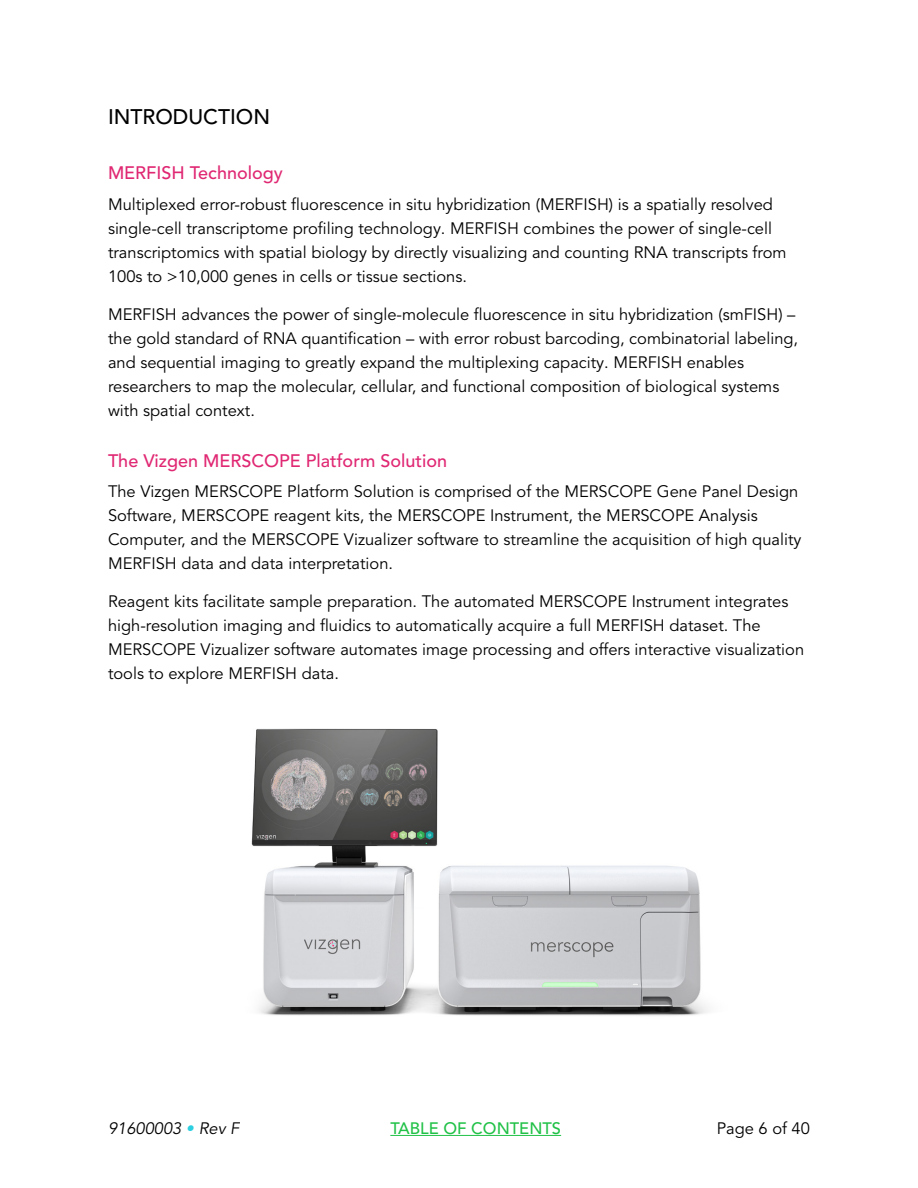
<style>
.page{position:relative;width:918px;height:1188px;background:#fff}
.page>*{position:absolute;margin:0;border:0;box-sizing:border-box;transform-origin:0 0}
.t1{font:500 21px "Avenir LT Pro";color:#000}
.t2{font:500 18px "Avenir LT Pro";color:#e02873}
.t3{font:16.5px/24px "Avenir LT Pro";color:#000}
.t4{font:500 16.5px "Avenir LT Pro";color:#21c147}
.t5{font:italic 16.5px "Avenir LT Pro";color:#000}
.s1{color:#2bcfe0}
</style>
<div class="page">
<hr style="left:390px;top:1135px;width:171px;height:1px;background:#21c147">
<img style="left:251px;top:728px;width:457px;height:288px">
<p class="t1" style="left:108px;top:104px;width:164px">INTRODUCTION</p>
<p class="t2" style="left:108px;top:162px;width:176px">MERFISH Technology</p>
<p class="t3" style="left:108px;top:193px;width:680px">Multiplexed error-robust fluorescence in situ hybridization (MERFISH) is a spatially resolved single-cell transcriptome profiling technology. MERFISH combines the power of single-cell transcriptomics with spatial biology by directly visualizing and counting RNA transcripts from 100s to &gt;10,000 genes in cells or tissue sections.</p>
<p class="t3" style="left:108px;top:302px;width:692px">MERFISH advances the power of single-molecule fluorescence in situ hybridization (smFISH) – the gold standard of RNA quantification – with error robust barcoding, combinatorial labeling, and sequential imaging to greatly expand the multiplexing capacity. MERFISH enables researchers to map the molecular, cellular, and functional composition of biological systems with spatial context.</p>
<p class="t2" style="left:108px;top:450px;width:341px">The Vizgen MERSCOPE Platform Solution</p>
<p class="t3" style="left:108px;top:480px;width:695px">The Vizgen MERSCOPE Platform Solution is comprised of the MERSCOPE Gene Panel Design Software, MERSCOPE reagent kits, the MERSCOPE Instrument, the MERSCOPE Analysis Computer, and the MERSCOPE Vizualizer software to streamline the acquisition of high quality MERFISH data and data interpretation.</p>
<p class="t3" style="left:108px;top:590px;width:698px">Reagent kits facilitate sample preparation. The automated MERSCOPE Instrument integrates high-resolution imaging and fluidics to automatically acquire a full MERFISH dataset. The MERSCOPE Vizualizer software automates image processing and offers interactive visualization tools to explore MERFISH data.</p>
<p class="t5" style="left:108px;top:1118px;width:133px">91600003 <span class="s1">•</span> Rev F</p>
<p class="t4" style="left:390px;top:1118px;width:172px">TABLE OF CONTENTS</p>
<p class="t3" style="left:717px;top:1116px;width:95px">Page 6 of 40</p>
</div>
